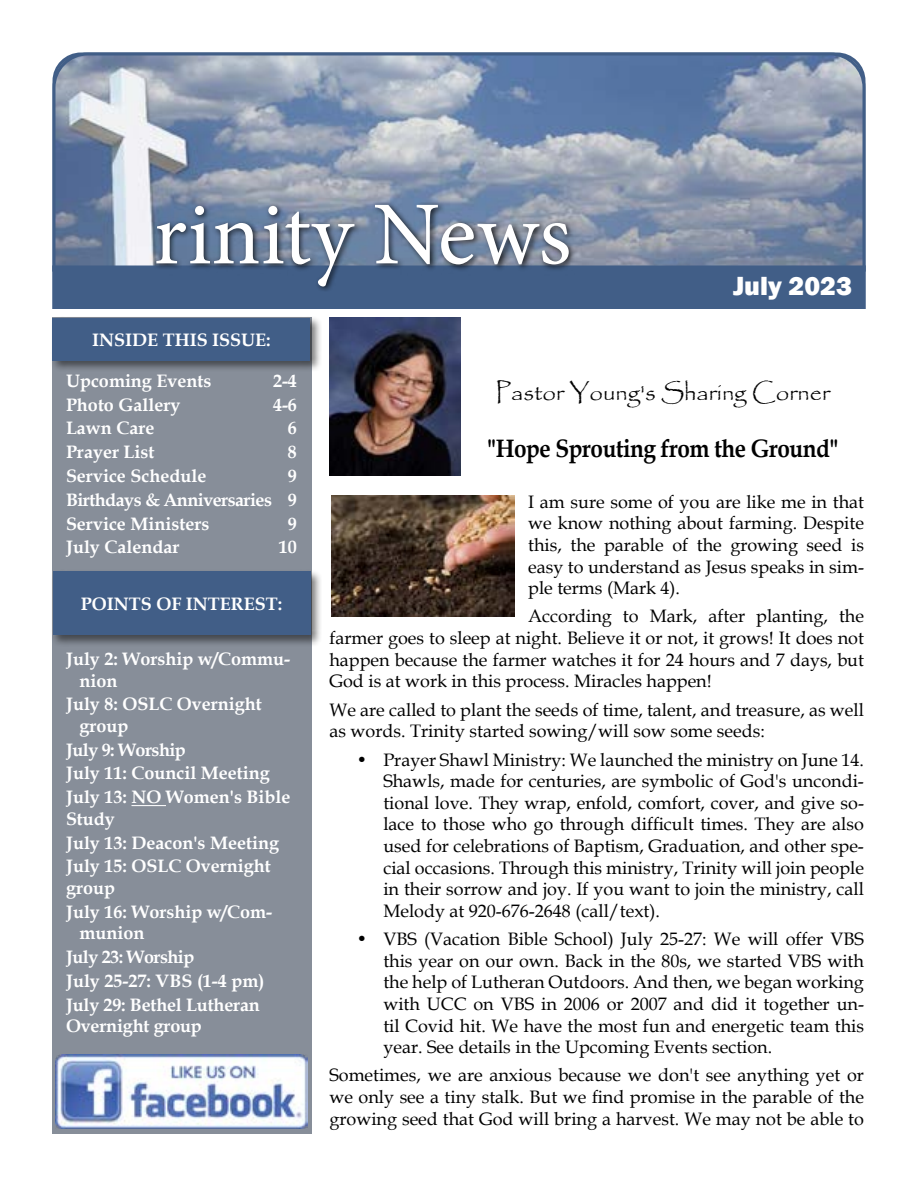
<style>
.page{position:relative;width:918px;height:1188px;background:#fff}
.page>*{position:absolute;margin:0;border:0;box-sizing:border-box;transform-origin:0 0}
.t1{font:90px "Minion Pro";color:#fff}
.t2{font:800 27px "Franklin Gothic";color:#fff}
.t3{font:700 25.2px "Book Antiqua";letter-spacing:-.02em;color:#000;scale:.9 1}
.t4{font:24px "Papyrus";color:#000}
.t5{font:18px/21.6px "Book Antiqua";color:#000;text-align:justify}
.t6{font:700 18px/23.7px "Book Antiqua";color:#fff}
</style>
<div class="page">
<div style="left:52px;top:318px;width:260px;height:816px;background:#878e99"></div>
<div style="left:50px;top:316px;width:272px;height:57px;background:#000;opacity:.5"></div>
<div style="left:52px;top:318px;width:258px;height:43px;background:#415e87"></div>
<div style="left:50px;top:569px;width:272px;height:78px;background:#000;opacity:.5"></div>
<div style="left:53px;top:571px;width:258px;height:64px;background:#415e87"></div>
<img style="left:56px;top:1054px;width:252px;height:75px">
<svg style="left:52px;top:52px;width:814px;height:214px;background:#8b9ab2"></svg>
<div style="left:52px;top:266px;width:814px;height:43px;background:#415e87"></div>
<div style="left:152px;top:202px;width:423px;height:90px;background:#000;opacity:.75"></div>
<hr style="left:132px;top:805px;width:34px;height:1px;background:#fff">
<img style="left:329px;top:318px;width:131px;height:158px">
<img style="left:332px;top:495px;width:183px;height:122px">
<h1 class="t1" style="left:153px;top:174px;width:420px">rinity News</h1>
<p class="t6" style="left:92px;top:328px;width:180px">INSIDE THIS ISSUE:</p>
<h2 class="t2" style="left:693px;top:269px;width:90px">Aug st</h2>
<h2 class="t2" style="left:820px;top:269px;width:33px">14</h2>
<h2 class="t2" style="left:733px;top:269px;width:120px">July 2023</h2>
<p class="t6" style="left:66px;top:369px;width:147px">Upcoming Events</p>
<p class="t6" style="left:273px;top:369px;width:25px">2-4</p>
<p class="t6" style="left:66px;top:393px;width:116px">Photo Gallery</p>
<p class="t6" style="left:273px;top:393px;width:25px">4-6</p>
<p class="t6" style="left:66px;top:416px;width:90px">Lawn Care</p>
<p class="t6" style="left:288px;top:416px;width:10px">6</p>
<p class="t6" style="left:66px;top:440px;width:90px">Prayer List</p>
<p class="t6" style="left:288px;top:440px;width:10px">8</p>
<p class="t6" style="left:66px;top:464px;width:142px">Service Schedule</p>
<p class="t6" style="left:66px;top:464px;width:232px;text-align:justify;text-indent:222px">9<br>Birthdays &amp; Anniversaries 9<br>Service Ministers</p>
<p class="t6" style="left:288px;top:512px;width:10px">9</p>
<p class="t6" style="left:66px;top:535px;width:115px">July Calendar</p>
<p class="t6" style="left:279px;top:535px;width:19px">10</p>
<p class="t6" style="left:81px;top:592px;width:203px">POINTS OF INTEREST:</p>
<p class="t6" style="left:80px;top:648px;width:212px;line-height:21.6px;text-indent:-14px">July 2: Worship w/Commu&shy;nion</p>
<p class="t6" style="left:80px;top:693px;width:184px;line-height:21.6px;text-indent:-14px">July 8: OSLC Overnight group</p>
<p class="t6" style="left:66px;top:738px;width:226px">July 9: Worship<br>July 11: Council Meeting<br>July 13: NO Women's Bible</p>
<p class="t6" style="left:66px;top:807px;width:215px">Study<br>July 13: Deacon's Meeting<br>July 15: OSLC Overnight</p>
<p class="t6" style="left:66px;top:876px;width:208px">group<br>July 16: Worship w/Com-</p>
<p class="t6" style="left:66px;top:921px;width:200px;text-indent:14px">munion<br>July 23: Worship<br>July 25-27: VBS (1-4 pm)<br>July 29: Bethel Lutheran</p>
<p class="t6" style="left:66px;top:1014px;width:137px">Overnight group</p>
<h3 class="t4" style="left:495px;top:378px;width:336px">Pastor Young's Sharing Corner</h3>
<h3 class="t3" style="left:487px;top:431px;width:392px">"Hope Sprouting from the Ground"</h3>
<p class="t5" style="left:528px;top:490px;width:337px">I am sure some of you are like me in that we know nothing about farming. Despite this, the parable of the growing seed is easy to understand as Jesus speaks in sim&shy;ple terms (Mark 4).</p>
<p class="t5" style="left:329px;top:605px;width:536px;text-indent:199px">According to Mark, after planting, the farmer goes to sleep at night. Believe it or not, it grows! It does not happen because the farmer watches it for 24 hours and 7 days, but God is at work in this process. Miracles happen!</p>
<p class="t5" style="left:329px;top:698px;width:536px">We are called to plant the seeds of time, talent, and treasure, as well as words. Trinity started sowing/will sow some seeds:</p>
<p class="t5" style="left:383px;top:748px;width:482px;text-indent:-27px">• Prayer Shawl Ministry: We launched the ministry on June 14.<br>Shawls, made for centuries, are symbolic of God's uncondi&shy;tional love. They wrap, enfold, comfort, cover, and give so&shy;lace to those who go through difficult times. They are also used for celebrations of Baptism, Graduation, and other spe&shy;cial occasions. Through this ministry, Trinity will join people in their sorrow and joy. If you want to join the ministry, call Melody at 920-676-2648 (call/text).</p>
<p class="t5" style="left:383px;top:928px;width:482px;text-indent:-27px">• VBS (Vacation Bible School) July 25-27: We will offer VBS this year on our own. Back in the 80s, we started VBS with the help of Lutheran Outdoors. And then, we began working with UCC on VBS in 2006 or 2007 and did it together un&shy;til Covid hit. We have the most fun and energetic team this year. See details in the Upcoming Events section.</p>
<p class="t5" style="left:329px;top:1064px;width:536px">Sometimes, we are anxious because we don't see anything yet or we only see a tiny stalk. But we find promise in the parable of the growing seed that God will bring a harvest. We may not be able to</p>
</div>
